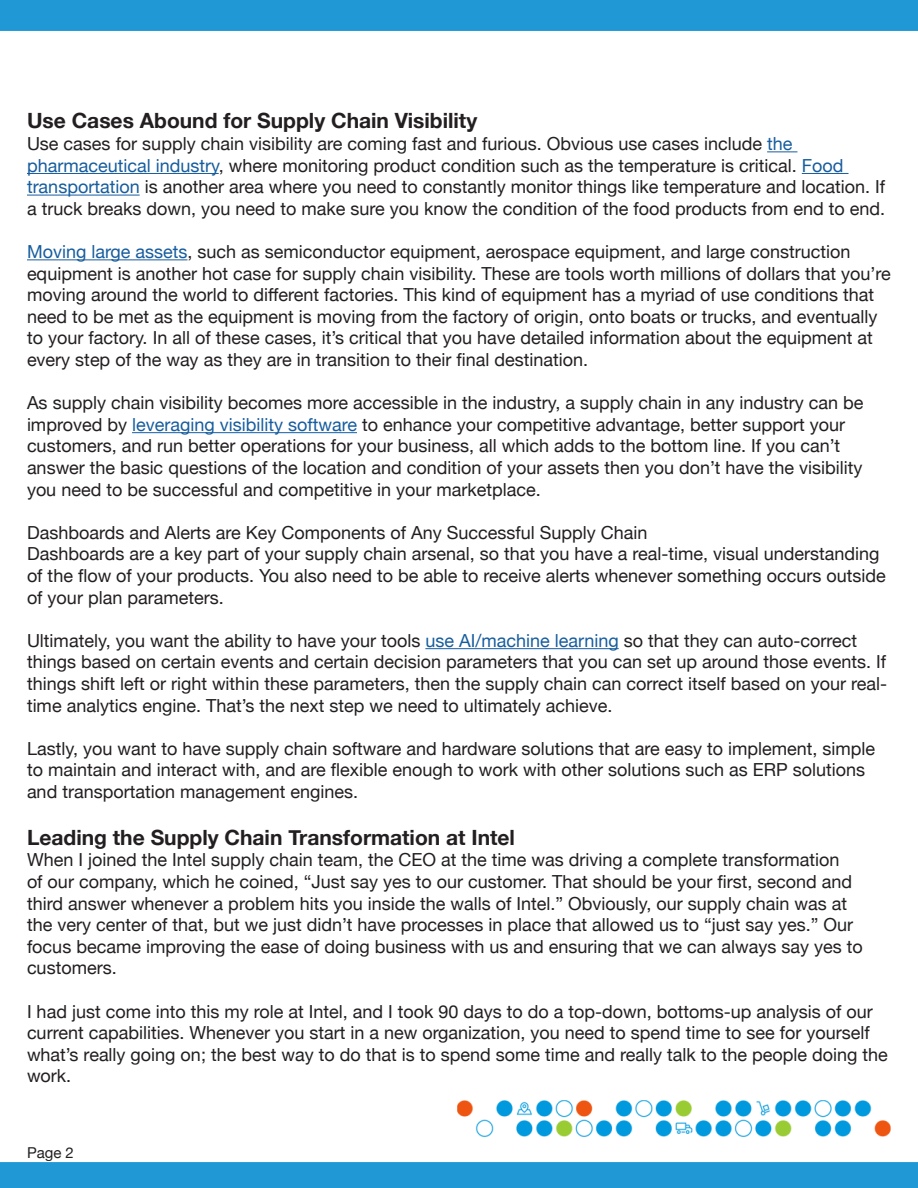
<style>
.page{position:relative;width:918px;height:1188px;background:#fff}
.page>*{position:absolute;margin:0;border:0;box-sizing:border-box;transform-origin:0 0}
.t1{font:700 21px "Helvetica Neue";color:#231f20}
.t2{font:18px/21.6px "Helvetica Neue";color:#231f20}
.t3{font:15px "Helvetica Neue";color:#231f20}
.s1{color:#175d9e}
</style>
<div class="page">
<img style="left:0;top:0;width:918px;height:1188px">
<hr style="left:767px;top:151px;width:30px;height:1px;background:#175d9e">
<hr style="left:27px;top:173px;width:192px;height:1px;background:#175d9e">
<hr style="left:802px;top:173px;width:47px;height:1px;background:#175d9e">
<hr style="left:27px;top:195px;width:113px;height:1px;background:#175d9e">
<hr style="left:27px;top:259px;width:161px;height:1px;background:#175d9e">
<hr style="left:132px;top:432px;width:225px;height:1px;background:#175d9e">
<hr style="left:425px;top:648px;width:194px;height:1px;background:#175d9e">
<p class="t1" style="left:27px;top:105px;width:452px">Use Cases Abound for Supply Chain Visibility</p>
<p class="t2" style="left:27px;top:134px;width:860px">Use cases for supply chain visibility are coming fast and furious. Obvious use cases include <span class="s1">the pharmaceutical industry</span>, where monitoring product condition such as the temperature is critical. <span class="s1">Food transportation</span> is another area where you need to constantly monitor things like temperature and location. If a truck breaks down, you need to make sure you know the condition of the food products from end to end.</p>
<p class="t2" style="left:27px;top:242px;width:865px"><span class="s1">Moving large assets</span>, such as semiconductor equipment, aerospace equipment, and large construction equipment is another hot case for supply chain visibility. These are tools worth millions of dollars that you’re moving around the world to different factories. This kind of equipment has a myriad of use conditions that need to be met as the equipment is moving from the factory of origin, onto boats or trucks, and eventually to your factory. In all of these cases, it’s critical that you have detailed information about the equipment at every step of the way as they are in transition to their final destination.</p>
<p class="t2" style="left:27px;top:393px;width:838px">As supply chain visibility becomes more accessible in the industry, a supply chain in any industry can be improved by <span class="s1">leveraging visibility software</span> to enhance your competitive advantage, better support your customers, and run better operations for your business, all which adds to the bottom line. If you can’t answer the basic questions of the location and condition of your assets then you don’t have the visibility you need to be successful and competitive in your marketplace.</p>
<p class="t2" style="left:27px;top:523px;width:622px">Dashboards and Alerts are Key Components of Any Successful Supply Chain</p>
<p class="t2" style="left:27px;top:544px;width:860px">Dashboards are a key part of your supply chain arsenal, so that you have a real-time, visual understanding of the flow of your products. You also need to be able to receive alerts whenever something occurs outside of your plan parameters.</p>
<p class="t2" style="left:27px;top:631px;width:862px">Ultimately, you want the ability to have your tools <span class="s1">use AI/machine learning</span> so that they can auto-correct things based on certain events and certain decision parameters that you can set up around those events. If things shift left or right within these parameters, then the supply chain can correct itself based on your real&shy;time analytics engine. That’s the next step we need to ultimately achieve.</p>
<p class="t2" style="left:27px;top:739px;width:850px">Lastly, you want to have supply chain software and hardware solutions that are easy to implement, simple to maintain and interact with, and are flexible enough to work with other solutions such as ERP solutions and transportation management engines.</p>
<p class="t1" style="left:27px;top:821px;width:489px">Leading the Supply Chain Transformation at Intel</p>
<p class="t2" style="left:27px;top:850px;width:837px">When I joined the Intel supply chain team, the CEO at the time was driving a complete transformation<br>of our company, which he coined, “Just say yes to our customer. That should be your first, second and third answer whenever a problem hits you inside the walls of Intel.” Obviously, our supply chain was at the very center of that, but we just didn’t have processes in place that allowed us to “just say yes.” Our focus became improving the ease of doing business with us and ensuring that we can always say yes to customers.</p>
<p class="t2" style="left:27px;top:1002px;width:862px">I had just come into this my role at Intel, and I took 90 days to do a top-down, bottoms-up analysis of our current capabilities. Whenever you start in a new organization, you need to spend time to see for yourself what’s really going on; the best way to do that is to spend some time and really talk to the people doing the work.</p>
<p class="t3" style="left:27px;top:1142px;width:48px">Page 2</p>
</div>
